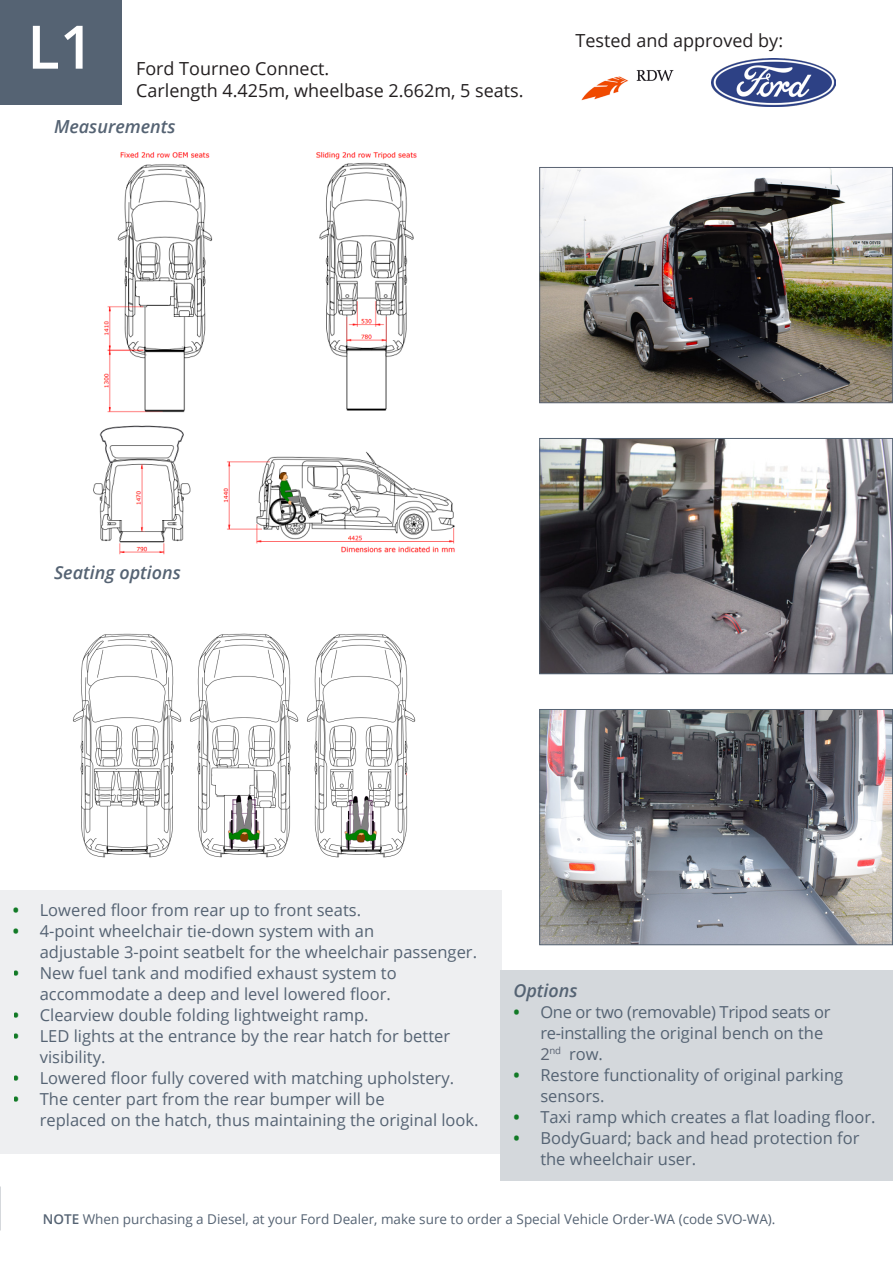
<style>
.page{position:relative;width:893px;height:1263px;background:#fff}
.page>*{position:absolute;margin:0;border:0;box-sizing:border-box;transform-origin:0 0}
.t1{font:600 60px "Open Sans";color:#fff}
.t2{font:18px "Open Sans";color:#231f20}
.t3{font:italic 600 18px "Open Sans";color:#556373}
.t4{font:16.5px/21px "Open Sans";color:#556373}
.t5{font:16.5px/21px "Open Sans";letter-spacing:-.02em;color:#556373}
.t6{font:13.5px "Open Sans";color:#556373}
.s1{font-weight:700;color:#117a26}
.s2{color:#5a6372}
.s3{font-weight:600}
</style>
<div class="page">
<div style="left:0;top:0;width:121px;height:104px;background:#556373"></div>
<div style="left:0;top:890px;width:502px;height:263px;background:#eeeff1"></div>
<div style="left:501px;top:970px;width:392px;height:211px;background:#d4d8dc"></div>
<img style="left:581px;top:70px;width:93px;height:31px">
<img style="left:711px;top:58px;width:124px;height:48px">
<img style="left:541px;top:440px;width:350px;height:232px">
<div style="left:539px;top:438px;width:354px;height:236px;border:1px solid #556373"></div>
<img style="left:541px;top:711px;width:350px;height:232px">
<div style="left:539px;top:709px;width:354px;height:236px;border:1px solid #556373"></div>
<img style="left:541px;top:169px;width:350px;height:232px">
<div style="left:539px;top:167px;width:354px;height:236px;border:1px solid #5a6372"></div>
<img style="left:73px;top:633px;width:343px;height:225px">
<img style="left:93px;top:152px;width:362px;height:403px">
<p class="t1" style="left:27px;top:6px;width:68px">L1</p>
<p class="t2" style="left:136px;top:57px;width:195px">Ford Tourneo Connect.</p>
<p class="t2" style="left:136px;top:78px;width:389px">Carlength 4.425m, wheelbase 2.662m, 5 seats.</p>
<p class="t3" style="left:54px;top:114px;width:123px">Measurements</p>
<p class="t2" style="left:575px;top:28px;width:209px">Tested and approved by:</p>
<p class="t3" style="left:54px;top:560px;width:128px">Seating options</p>
<p class="t4" style="left:13px;top:899px;width:350px"><span class="s1">•</span> Lowered floor from rear up to front seats.</p>
<p class="t4" style="left:40px;top:920px;width:439px;text-indent:-27px"><span class="s1">•</span> 4-point wheelchair tie-down system with an<br>adjustable 3-point seatbelt for the wheelchair passenger.</p>
<p class="t4" style="left:40px;top:962px;width:358px;text-indent:-27px"><span class="s1">•</span> New fuel tank and modified exhaust system to accommodate a deep and level lowered floor.</p>
<p class="t4" style="left:13px;top:1004px;width:357px"><span class="s1">•</span> Clearview double folding lightweight ramp.</p>
<p class="t4" style="left:40px;top:1025px;width:412px;text-indent:-27px"><span class="s1">•</span> LED lights at the entrance by the rear hatch for better visibility.</p>
<p class="t4" style="left:13px;top:1067px;width:443px"><span class="s1">•</span> Lowered floor fully covered with matching upholstery.</p>
<p class="t4" style="left:40px;top:1088px;width:440px;text-indent:-27px"><span class="s1">•</span> The center part from the rear bumper will be<br>replaced on the hatch, thus maintaining the original look.</p>
<p class="t3" style="left:513px;top:978px;width:66px">Options</p>
<p class="t5" style="left:540px;top:1001px;width:292px;text-indent:-27px"><span class="s1">•</span> One or two (removable) Tripod seats or re-installing the original bench on the<br><span class="s2">2</span><sup>nd</sup> row.</p>
<p class="t4" style="left:540px;top:1064px;width:304px;text-indent:-27px"><span class="s1">•</span> Restore functionality of original parking sensors.</p>
<p class="t4" style="left:513px;top:1106px;width:364px"><span class="s1">•</span> Taxi ramp which creates a flat loading floor.</p>
<p class="t4" style="left:540px;top:1127px;width:321px;text-indent:-27px"><span class="s1">•</span> BodyGuard; back and head protection for the wheelchair user.</p>
<p class="t6" style="left:43px;top:1210px;width:734px"><span class="s3">NOTE</span> When purchasing a Diesel, at your Ford Dealer, make sure to order a Special Vehicle Order-WA (code SVO-WA).</p>
</div>
